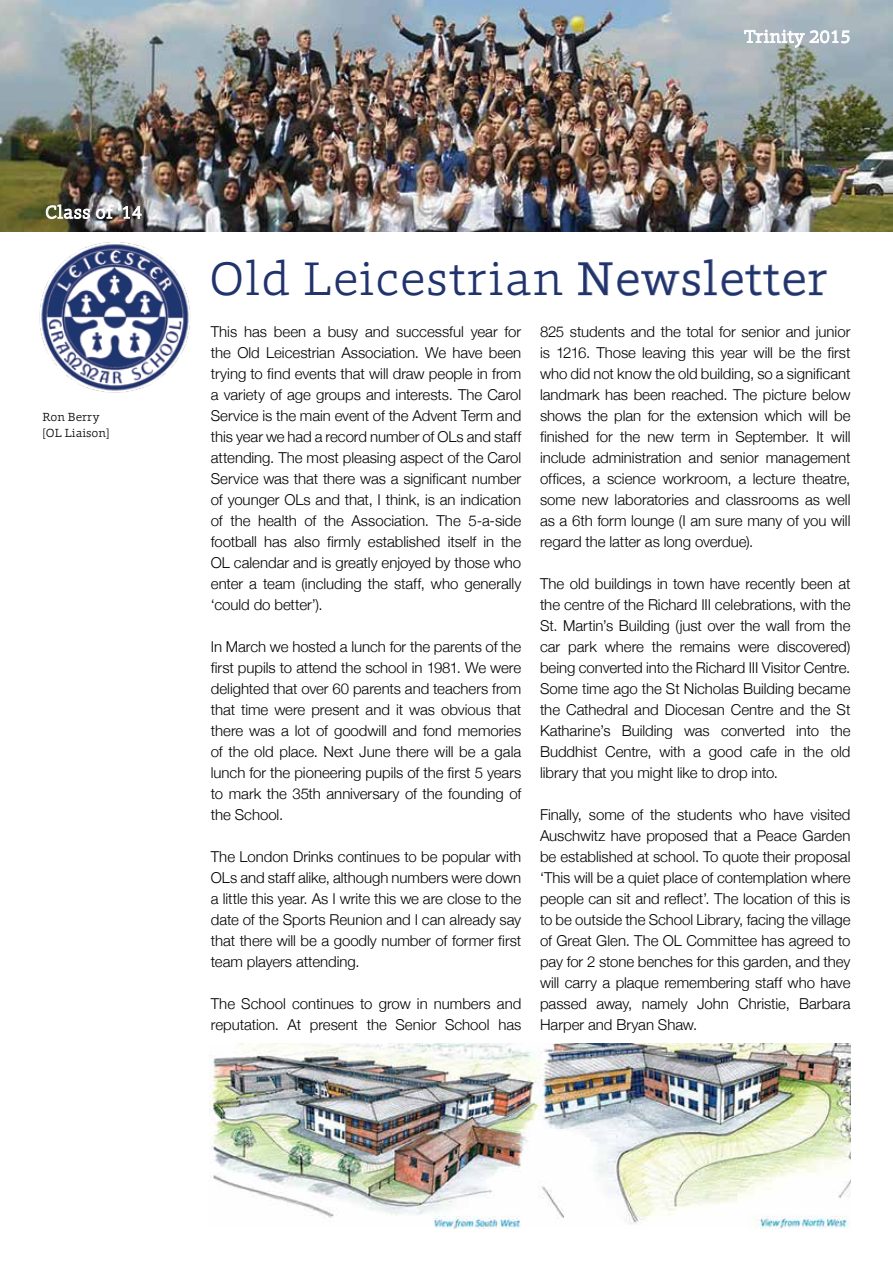
<style>
.page{position:relative;width:893px;height:1263px;background:#fff}
.page>*{position:absolute;margin:0;border:0;box-sizing:border-box;transform-origin:0 0}
.t1{font:300 48px "Foro";letter-spacing:.025em;color:#20336c}
.t2{font:300 18px "Foro";letter-spacing:.025em;color:#fff}
.t3{font:300 15px/21px "Helvetica Neue";letter-spacing:-.005em;color:#000;text-align:justify}
.t4{font:300 12px/16.5px "Foro";color:#000}
</style>
<div class="page">
<img style="left:209px;top:1044px;width:641px;height:185px">
<img style="left:39px;top:242px;width:151px;height:151px">
<img style="left:0;top:0;width:893px;height:232px">
<svg style="left:578px;top:259px;width:249px;height:37px"></svg>
<svg style="left:744px;top:29px;width:106px;height:19px"></svg>
<svg style="left:46px;top:204px;width:44px;height:15px"></svg>
<svg style="left:96px;top:204px;width:46px;height:15px"></svg>
<p class="t2" style="left:45px;top:201px;width:98px">Class of ‘14</p>
<p class="t4" style="left:43px;top:408px;width:69px">Ron Berry [OL Liaison]</p>
<h1 class="t1" style="left:209px;top:248px;width:621px">Old Leicestrian Newsletter</h1>
<p class="t3" style="left:211px;top:320px;width:312px">This has been a busy and successful year for the Old Leicestrian Association. We have been trying to find events that will draw people in from a variety of age groups and interests. The Carol Service is the main event of the Advent Term and this year we had a record number of OLs and staff attending. The most pleasing aspect of the Carol Service was that there was a significant number of younger OLs and that, I think, is an indication of the health of the Association. The 5-a-side football has also firmly established itself in the OL calendar and is greatly enjoyed by those who enter a team (including the staff, who generally ‘could do better’).</p>
<p class="t3" style="left:211px;top:635px;width:312px">In March we hosted a lunch for the parents of the first pupils to attend the school in 1981. We were delighted that over 60 parents and teachers from that time were present and it was obvious that there was a lot of goodwill and fond memories of the old place. Next June there will be a gala lunch for the pioneering pupils of the first 5 years to mark the 35th anniversary of the founding of the School.</p>
<p class="t3" style="left:211px;top:845px;width:312px">The London Drinks continues to be popular with OLs and staff alike, although numbers were down a little this year. As I write this we are close to the date of the Sports Reunion and I can already say that there will be a goodly number of former first team players attending.</p>
<p class="t3" style="left:211px;top:992px;width:312px">The School continues to grow in numbers and reputation. At present the Senior School has</p>
<p class="t3" style="left:540px;top:320px;width:312px">825 students and the total for senior and junior is 1216. Those leaving this year will be the first who did not know the old building, so a significant landmark has been reached. The picture below shows the plan for the extension which will be finished for the new term in September. It will include administration and senior management offices, a science workroom, a lecture theatre, some new laboratories and classrooms as well as a 6th form lounge (I am sure many of you will regard the latter as long overdue).</p>
<p class="t3" style="left:540px;top:572px;width:312px">The old buildings in town have recently been at the centre of the Richard III celebrations, with the St. Martin’s Building (just over the wall from the car park where the remains were discovered) being converted into the Richard III Visitor Centre.<br>Some time ago the St Nicholas Building became the Cathedral and Diocesan Centre and the St Katharine’s Building was converted into the Buddhist Centre, with a good cafe in the old library that you might like to drop into.</p>
<p class="t3" style="left:540px;top:803px;width:312px">Finally, some of the students who have visited Auschwitz have proposed that a Peace Garden be established at school. To quote their proposal ‘This will be a quiet place of contemplation where people can sit and reflect’. The location of this is to be outside the School Library, facing the village of Great Glen. The OL Committee has agreed to pay for 2 stone benches for this garden, and they will carry a plaque remembering staff who have passed away, namely John Christie, Barbara Harper and Bryan Shaw.</p>
</div>
